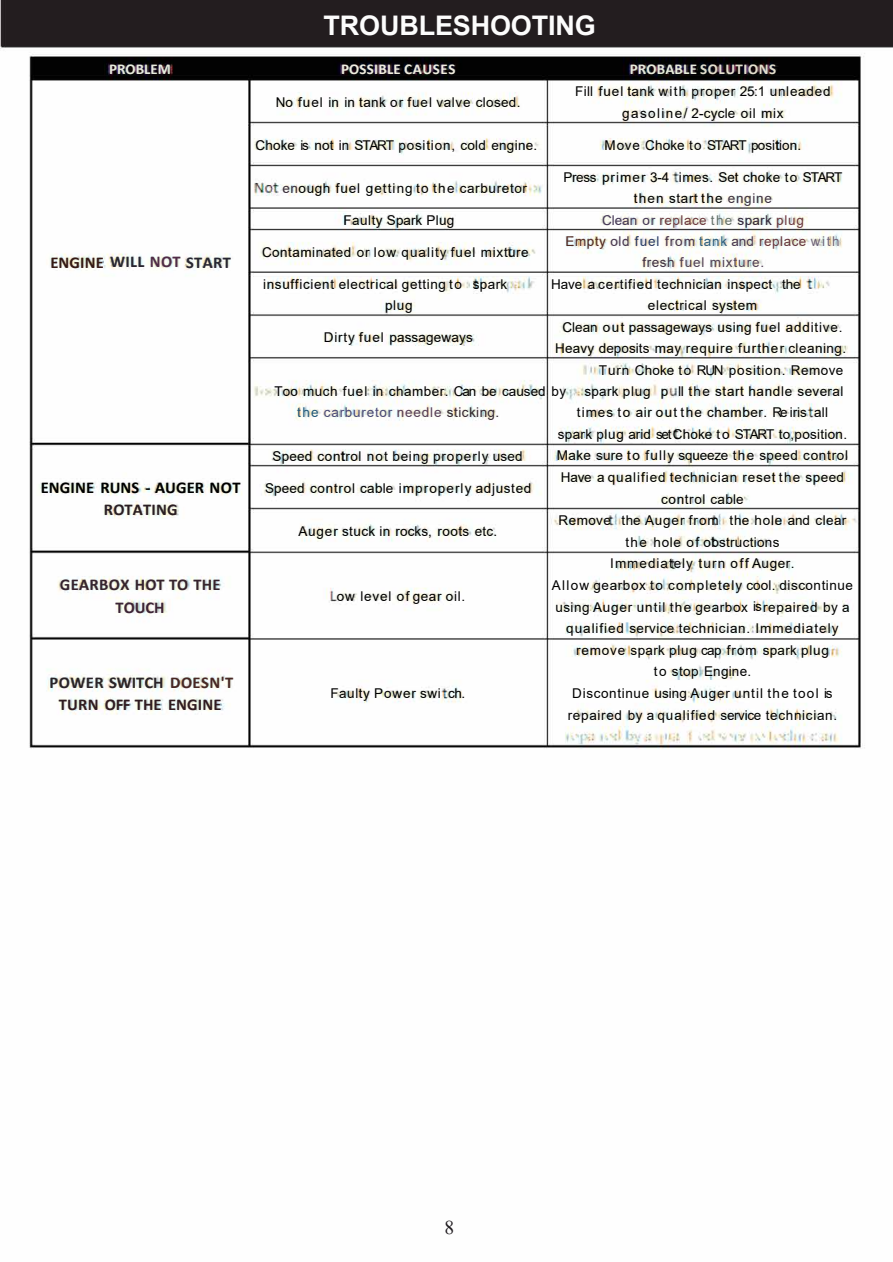
<style>
.page{position:relative;width:893px;height:1262px;background:#fff}
.page>*{position:absolute;margin:0;border:0;box-sizing:border-box;transform-origin:0 0}
.t1{font:700 27px "Arial";letter-spacing:-.005em;color:#fcfcfc}
.t2{font:19.5px "Times New Roman";color:#201c20}
.t3{font:700 16.5px "Calibri";letter-spacing:.01em;color:#000}
.t4{font:700 16.5px "Calibri";letter-spacing:.02em;color:#282631}
.t5{font:700 16.5px "Calibri";letter-spacing:.025em;color:#292327}
.t6{font:700 16.5px "Calibri";letter-spacing:.01em;color:#2f1b20}
.t7{font:700 16.5px "Calibri";letter-spacing:.02em;color:#35232d}
.t8{font:700 16.5px "Calibri";letter-spacing:.01em;color:#2a1e23}
.t9{font:700 16.5px "Calibri";letter-spacing:-.005em;color:#3c2436}
.t10{font:700 15px "Calibri";letter-spacing:.035em;color:#e2decc}
.t11{font:700 15px "Calibri";letter-spacing:.015em;color:#efecde}
.t12{font:700 15px "Calibri";color:#e7ebdc}
.t13{font:13.5px/21.6px "Arial";letter-spacing:.045em;color:#000;text-align:center}
.t14{font:13.5px "Arial";letter-spacing:.02em;color:#000}
.t15{font:13.5px/21.5px "Arial";letter-spacing:.06em;color:#503f54;text-align:center}
.t16{font:13.5px "Arial";letter-spacing:.055em;color:#484874}
.t17{font:13.5px "Arial";letter-spacing:.035em;color:#6a373d}
.t18{font:13.5px "Arial";letter-spacing:.005em;color:#000}
.t19{font:13.5px "Arial";letter-spacing:.01em;color:#000}
.s1{color:#382c38}
.s2{color:#e7eada}
.s3{color:#3c3040}
.s4{color:#351a15}
.s5{color:#502c47}
.s6{color:#433654}
.s7{color:#647068}
.s8{color:#302438}
.s9{color:#502820}
.s10{color:#45344c}
.s11{color:#283964}
.s12{color:#2c5c7c}
.s13{color:#64343d}
.s14{color:#706478}
.s15{color:#3d2e3f}
.s16{color:#205678}
.s17{color:#563d54}
.s18{color:#30242c}
.s19{color:#482824}
</style>
<div class="page">
<img style="left:0;top:0;width:893px;height:749px">
<h1 class="t1" style="left:323px;top:7px;width:273px">TROUBLESHOOTING</h1>
<p class="t12" style="left:109px;top:58px;width:63px">PROBLEM</p>
<p class="t11" style="left:341px;top:58px;width:116px">POSSIBLE CAUSES</p>
<p class="t13" style="left:276px;top:91px;width:246px">No fuel in in tank or fuel valve closed.</p>
<p class="t14" style="left:255px;top:136px;width:283px">Choke is not in START position, cold engine.</p>
<p class="t13" style="left:282px;top:177px;width:246px"><span class="s1">en</span>ough fuel getting to the carburetor</p>
<p class="t10" style="left:629px;top:58px;width:148px"><span class="s2">PROBABLE</span> SOLUTIONS</p>
<p class="t13" style="left:575px;top:81px;width:257px">Fill fuel tank with proper 25:1 unleaded gasoline/ 2-cycle oil mix</p>
<p class="t18" style="left:604px;top:136px;width:198px">Move Choke to START position.</p>
<p class="t13" style="left:563px;top:166px;width:280px">Press primer 3-4 imes. Set choke to START then start the <span class="s3">engine</span></p>
<p class="t4" style="left:50px;top:250px;width:182px"><span class="s4">ENGINE</span> WILL <span class="s5">NOT</span> START</p>
<p class="t14" style="left:343px;top:211px;width:112px">Faulty Spark Plug</p>
<p class="t17" style="left:602px;top:211px;width:203px"><span class="s6">Clean or</span> replace <span class="s7">the</span> <span class="s8">spark</span> plug</p>
<p class="t13" style="left:262px;top:241px;width:268px">Contaminated or low quality fuel mixture</p>
<p class="t15" style="left:565px;top:230px;width:275px"><span class="s9">Empty</span> <span class="s10">old</span> <span class="s11">fuel</span> <span class="s10">from</span> <span class="s12">tank</span> <span class="s10">and</span> <span class="s13">replace</span> <span class="s14">with </span><span class="s15">fresh</span> fuel mixture.</p>
<p class="t13" style="left:263px;top:273px;width:246px">insufficient electrical getting to spark</p>
<p class="t13" style="left:551px;top:273px;width:251px">Have a certified technician inspect the</p>
<p class="t13" style="left:385px;top:294px;width:29px">plug</p>
<p class="t13" style="left:648px;top:294px;width:110px">electrical system</p>
<p class="t19" style="left:324px;top:328px;width:150px">Dirty fuel passageways</p>
<p class="t13" style="left:562px;top:316px;width:281px">Clean out passageways using fuel additive.</p>
<p class="t13" style="left:555px;top:337px;width:293px">Heavy deposits may require further cleaning.</p>
<p class="t13" style="left:599px;top:359px;width:246px">Turn Choke to RUN position. Remove</p>
<p class="t13" style="left:274px;top:380px;width:293px">Too much fuel in chamber. Can be caused by</p>
<p class="t13" style="left:584px;top:380px;width:260px">spark plug p II the start handle several</p>
<p class="t16" style="left:297px;top:403px;width:203px"><span class="s16">the</span> carburetor <span class="s17">needle</span> <span class="s18">sticking.</span></p>
<p class="t13" style="left:273px;top:445px;width:251px">Speed control not being properly used</p>
<p class="t13" style="left:552px;top:401px;width:303px">times to air out the chamber. Re iris all<br>spark plug arid setChoke to START to,position.<br>Make sure to fully squeeze the speed control Have a qualified technician reset the speed control cable<br>Remove the Auger from the hole and clear the hole of obstructions<br>Immediately turn off Auger.<br>Allow gearbox to completely cool. discontinue using Auger until the gearbox isrepaired by a qualified service technician. Immediately remove spark plug cap from spark plug<br>to stop Engine.<br>Discontinue using Auger until the tool is repaired by a qualified service technician.</p>
<p class="t3" style="left:41px;top:476px;width:201px">ENGINE RUNS - AUGER NOT</p>
<p class="t13" style="left:265px;top:477px;width:267px">Speed control cable improperly adjusted</p>
<p class="t8" style="left:104px;top:498px;width:75px">ROTATING</p>
<p class="t13" style="left:298px;top:520px;width:200px">Auger stuck in rocks, roots etc.</p>
<p class="t7" style="left:60px;top:573px;width:162px">GEARBOX HOT TO THE</p>
<p class="t9" style="left:116px;top:595px;width:51px">TOUCH</p>
<p class="t13" style="left:337px;top:585px;width:130px">ow level of gear oil.</p>
<p class="t5" style="left:49px;top:670px;width:185px">POWER SWITCH <span class="s19">DOESN'T</span></p>
<p class="t13" style="left:330px;top:682px;width:136px">Faulty Power swi ch.</p>
<p class="t6" style="left:59px;top:693px;width:164px">TURN OFF THE ENGINE</p>
<h2 class="t2" style="left:444px;top:1213px;width:11px">8</h2>
</div>
